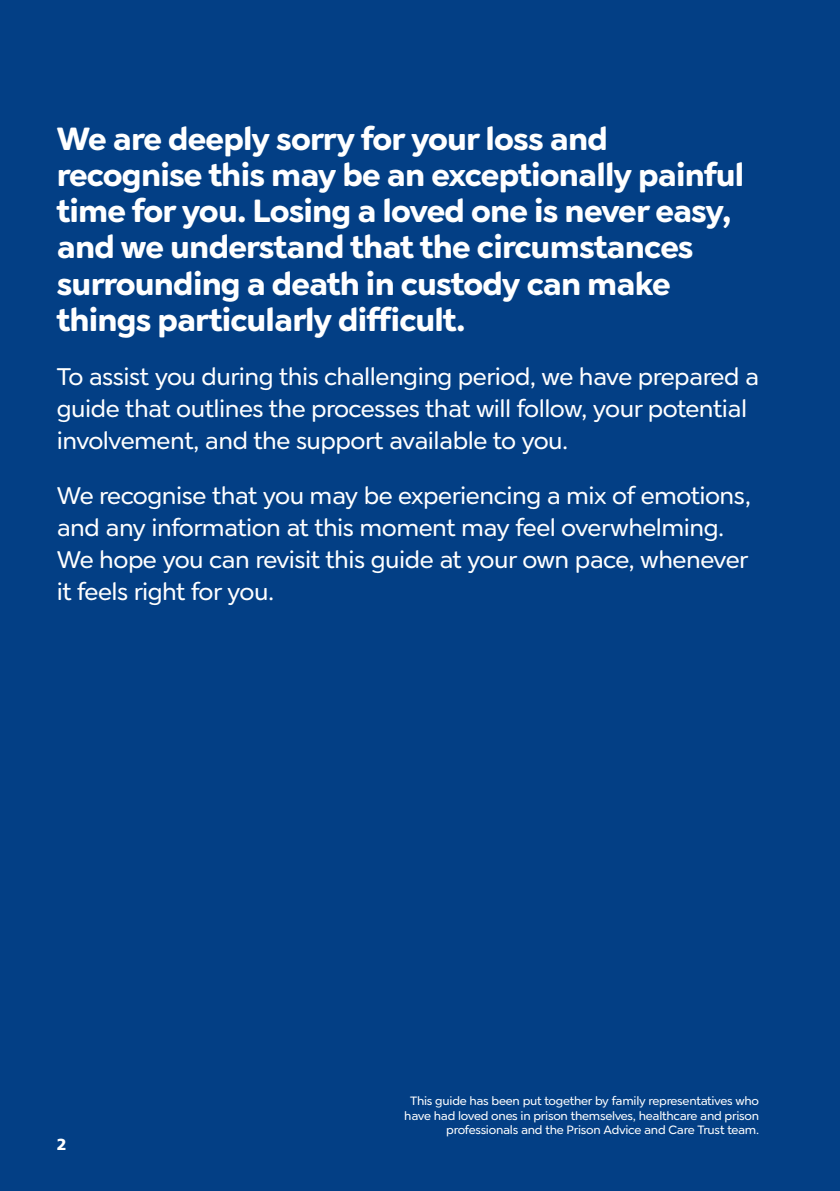
<style>
.page{position:relative;width:840px;height:1191px;background:#fff}
.page>*{position:absolute;margin:0;border:0;box-sizing:border-box;transform-origin:0 0}
.t1{font:700 32px/36px "Cerco";letter-spacing:-.025em;color:#fff}
.t2{font:24px/32px "Cerco";letter-spacing:-.02em;color:#fff}
.t3{font:900 16px "Frutiger LT Com";color:#fff}
.t4{font:12px/14.4px "Cerco";letter-spacing:-.02em;color:#fff;text-align:right}
</style>
<div class="page">
<div style="left:0;top:0;width:839px;height:1191px;background:#033f85"></div>
<p class="t1" style="left:57px;top:120px;width:688px">We are deeply sorry for your loss and recognise this may be an exceptionally painful time for you. Losing a loved one is never easy, and we understand that the circumstances surrounding a death in custody can make things particularly difficult.</p>
<p class="t2" style="left:57px;top:359px;width:703px">To assist you during this challenging period, we have prepared a guide that outlines the processes that will follow, your potential involvement, and the support available to you.</p>
<p class="t2" style="left:57px;top:478px;width:695px">We recognise that you may be experiencing a mix of emotions, and any information at this moment may feel overwhelming.<br>We hope you can revisit this guide at your own pace, whenever it feels right for you.</p>
<p class="t3" style="left:57px;top:1135px;width:11px">2</p>
<p class="t4" style="left:404px;top:1093px;width:356px">This guide has been put together by family representatives who have had loved ones in prison themselves, healthcare and prison professionals and the Prison Advice and Care Trust team.</p>
</div>
